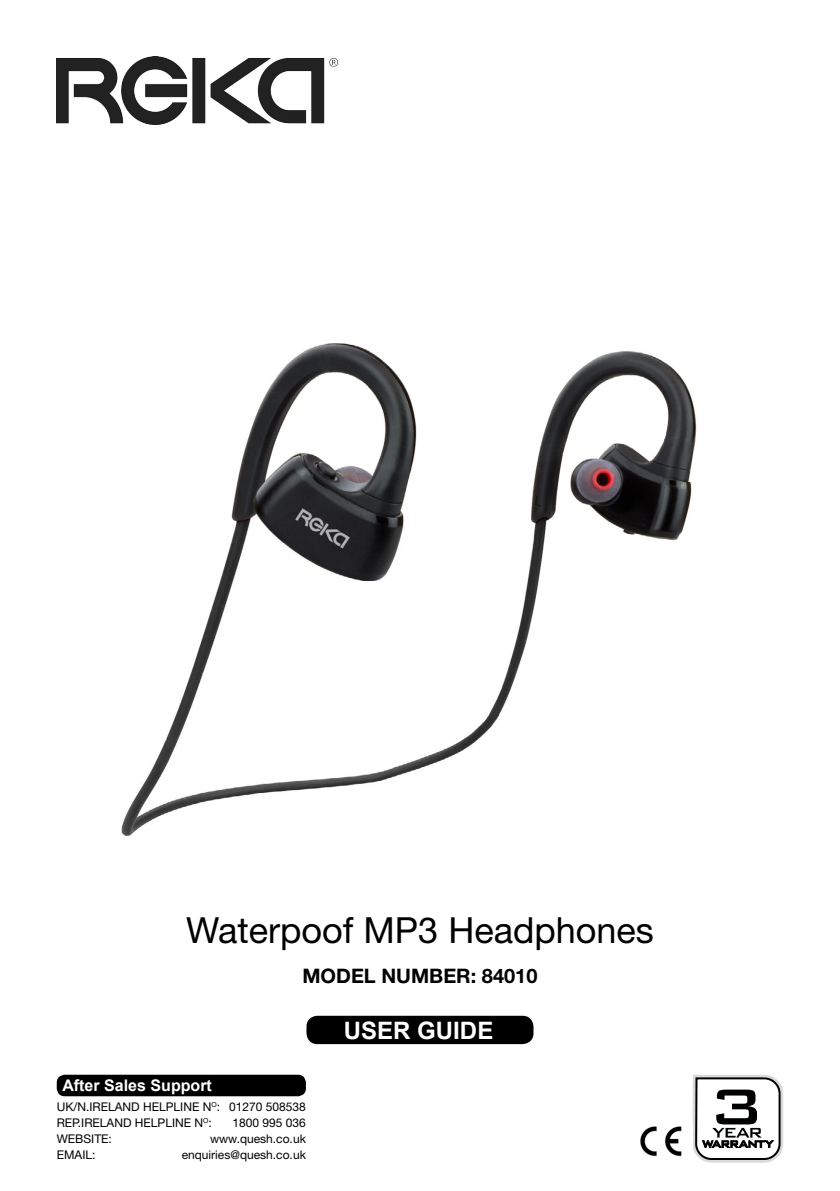
<style>
.page{position:relative;width:840px;height:1191px;background:#fff}
.page>*{position:absolute;margin:0;border:0;box-sizing:border-box;transform-origin:0 0}
.t1{font:36px "Helvetica Neue LT Std";color:#000}
.t2{font:700 24px "Arial";color:#fff}
.t3{font:700 20px "Helvetica Neue LT Std";color:#000}
.t4{font:700 16px "Arial";color:#fff}
.t5{font:12px/16px "Helvetica Neue LT Std";color:#000}
</style>
<div class="page">
<div style="left:307px;top:1016px;width:225px;height:27px;background:#000;border-radius:10px"></div>
<div style="left:306px;top:1015px;width:227px;height:29px;border:2px solid #000;border-radius:10px"></div>
<div style="left:57px;top:1074px;width:249px;height:22px;background:#000;border-radius:8px"></div>
<svg style="left:692px;top:1074px;width:90px;height:88px"></svg>
<img style="left:121px;top:343px;width:576px;height:493px">
<img style="left:640px;top:1126px;width:42px;height:31px">
<img style="left:57px;top:57px;width:281px;height:68px">
<h1 class="t1" style="left:186px;top:908px;width:469px">Waterpoof MP3 Headphones</h1>
<h3 class="t3" style="left:302px;top:963px;width:236px">MODEL NUMBER: 84010</h3>
<h3 class="t4" style="left:62px;top:1074px;width:151px">After Sales Support</h3>
<p class="t5" style="left:57px;top:1098px;width:165px">UK/N.IRELAND HELPLINE N<sup>O</sup>:<br>REP.IRELAND HELPLINE N<sup>O</sup>:<br>WEBSITE:<br>EMAIL:</p>
<p class="t5" style="left:181px;top:1098px;width:126px;text-align:right">01270 508538<br>1800 995 036 www.quesh.co.uk enquiries@quesh.co.uk</p>
<h2 class="t2" style="left:343px;top:1013px;width:151px">USER GUIDE</h2>
</div>
